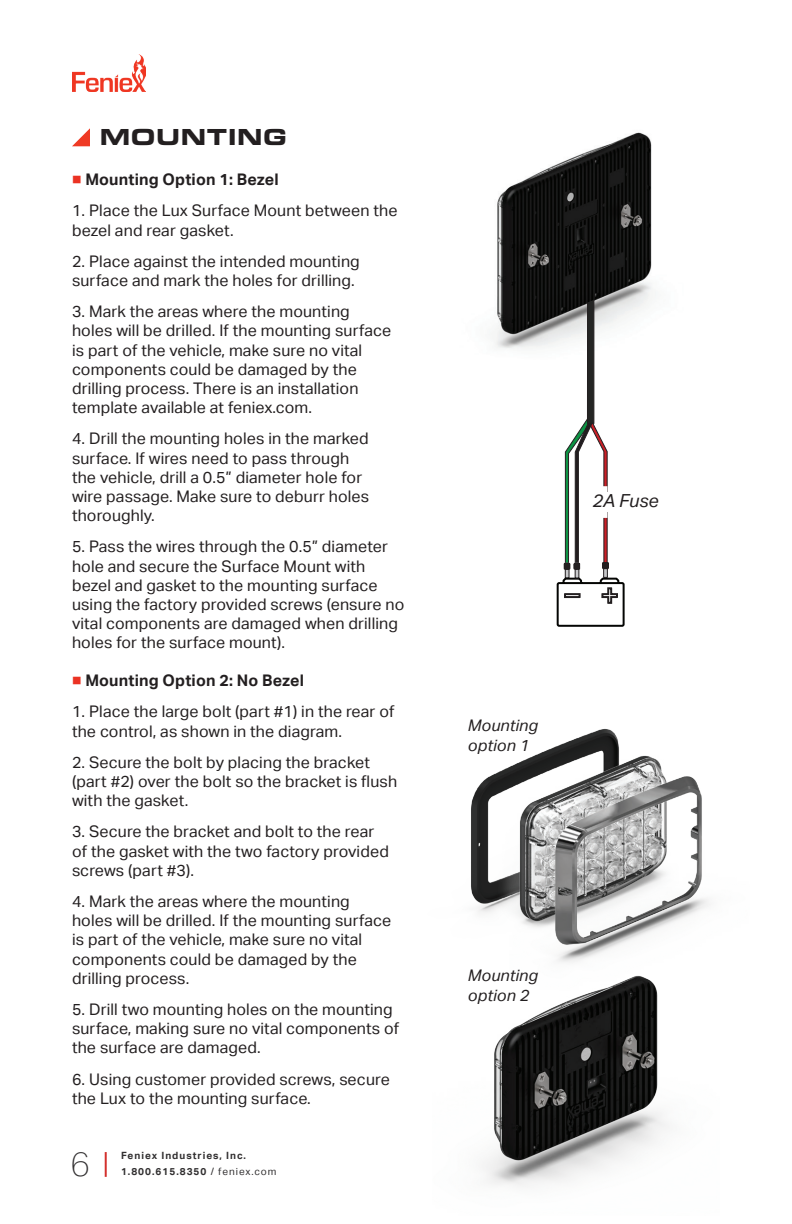
<style>
.page{position:relative;width:792px;height:1224px;background:#fff}
.page>*{position:absolute;margin:0;border:0;box-sizing:border-box;transform-origin:0 0}
.t1{font:100 34px "Aktiv Grotesk";color:#312f30}
.t2{font:900 24px "Eurostile Ext";color:#231f20}
.t3{font:italic 18px "Aktiv Grotesk";letter-spacing:-.005em;color:#231f20}
.t4{font:16px/19.2px "Aktiv Grotesk";letter-spacing:.01em;color:#231f20}
.t5{font:700 16px "Aktiv Grotesk";letter-spacing:.01em;color:#231f20}
.t6{font:italic 16px/19.2px "Aktiv Grotesk";letter-spacing:.01em;color:#231f20}
.t7{font:700 10px "Aktiv Grotesk";letter-spacing:.1em;color:#312f30}
.s1{font-weight:400;color:#eb3223}
.s2{font-weight:400}
</style>
<div class="page">
<hr style="left:105px;top:1152px;width:2px;height:25px;background:#d3312e">
<img style="left:72px;top:55px;width:73px;height:37px">
<img style="left:471px;top:785px;width:9px;height:128px">
<img style="left:495px;top:132px;width:161px;height:217px">
<img style="left:482px;top:990px;width:187px;height:197px">
<img style="left:480px;top:728px;width:139px;height:185px">
<img style="left:510px;top:750px;width:200px;height:240px">
<svg style="left:72px;top:128px;width:18px;height:18px"></svg>
<svg style="left:556px;top:299px;width:100px;height:328px"></svg>
<h2 class="t2" style="left:99px;top:119px;width:189px">MOUNTING</h2>
<p class="t5" style="left:72px;top:170px;width:208px"><span class="s1">■</span> Mounting Option 1: Bezel</p>
<p class="t4" style="left:72px;top:201px;width:327px">1. Place the Lux Surface Mount between the bezel and rear gasket.</p>
<p class="t4" style="left:72px;top:252px;width:289px">2. Place against the intended mounting surface and mark the holes for drilling.</p>
<p class="t4" style="left:72px;top:302px;width:321px">3. Mark the areas where the mounting holes will be drilled. If the mounting surface is part of the vehicle, make sure no vital components could be damaged by the drilling process. There is an installation template available at feniex.com.</p>
<p class="t4" style="left:72px;top:429px;width:299px">4. Drill the mounting holes in the marked surface. If wires need to pass through the vehicle, drill a 0.5” diameter hole for wire passage. Make sure to deburr holes thoroughly.</p>
<p class="t4" style="left:72px;top:537px;width:334px">5. Pass the wires through the 0.5” diameter hole and secure the Surface Mount with bezel and gasket to the mounting surface using the factory provided screws (ensure no vital components are damaged when drilling holes for the surface mount).</p>
<p class="t5" style="left:72px;top:671px;width:234px"><span class="s1">■</span> Mounting Option 2: No Bezel</p>
<p class="t4" style="left:72px;top:702px;width:324px">1. Place the large bolt (part #1) in the rear of the control, as shown in the diagram.</p>
<p class="t4" style="left:72px;top:753px;width:327px">2. Secure the bolt by placing the bracket (part #2) over the bolt so the bracket is flush with the gasket.</p>
<p class="t4" style="left:72px;top:822px;width:318px">3. Secure the bracket and bolt to the rear of the gasket with the two factory provided screws (part #3).</p>
<p class="t4" style="left:72px;top:892px;width:321px">4. Mark the areas where the mounting holes will be drilled. If the mounting surface is part of the vehicle, make sure no vital components could be damaged by the drilling process.</p>
<p class="t4" style="left:72px;top:1000px;width:329px">5. Drill two mounting holes on the mounting surface, making sure no vital components of the surface are damaged.</p>
<p class="t4" style="left:72px;top:1069px;width:319px">6. Using customer provided screws, secure the Lux to the mounting surface.</p>
<h1 class="t1" style="left:70px;top:1145px;width:22px">6</h1>
<p class="t7" style="left:121px;top:1150px;width:127px">Feniex Industries, Inc.</p>
<p class="t7" style="left:121px;top:1166px;width:157px">1.800.615.8350 <span class="s2">/ feniex.com</span></p>
<p class="t3" style="left:592px;top:490px;width:68px">2A Fuse</p>
<p class="t6" style="left:468px;top:716px;width:72px">Mounting option 1</p>
<p class="t6" style="left:468px;top:966px;width:72px">Mounting option 2</p>
</div>
